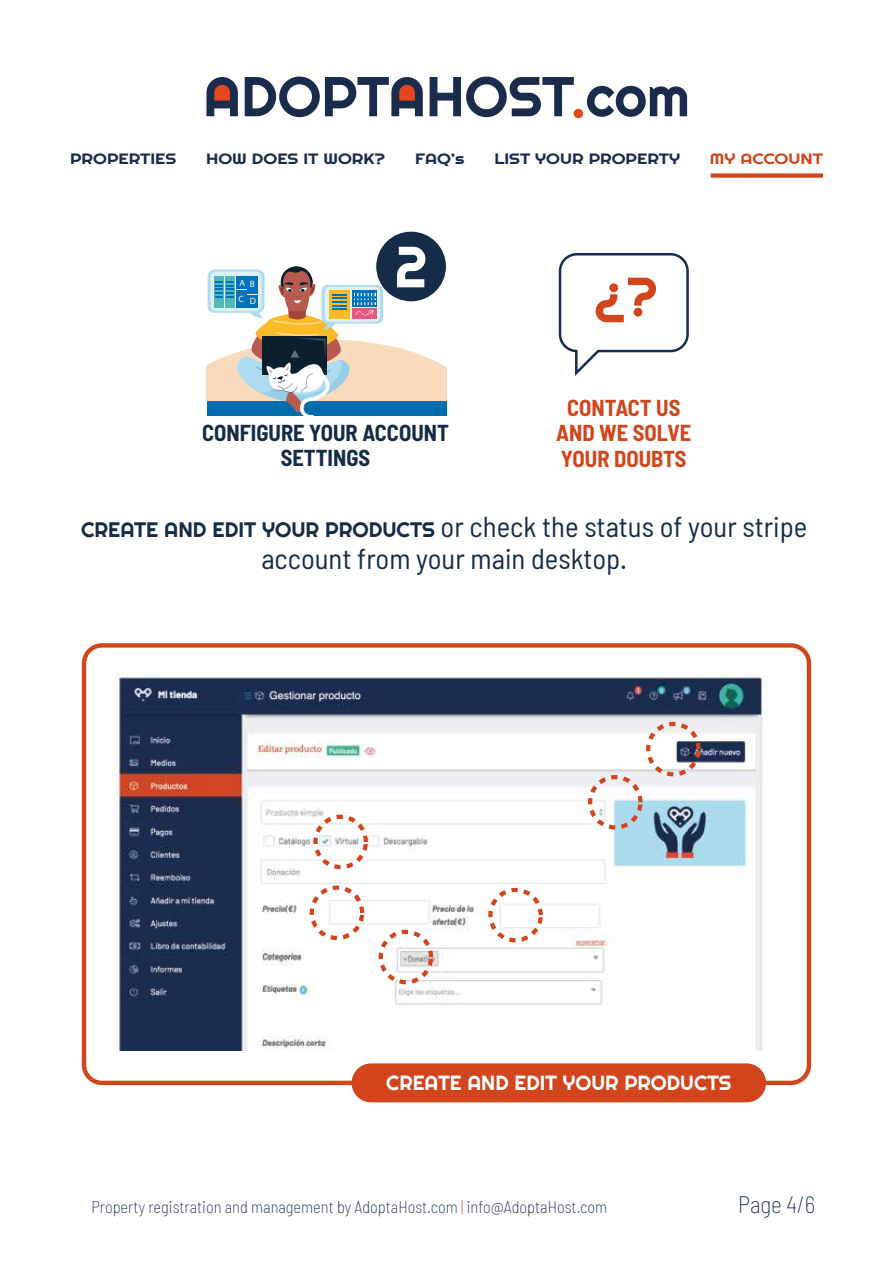
<style>
.page{position:relative;width:893px;height:1263px;background:#fff}
.page>*{position:absolute;margin:0;border:0;box-sizing:border-box;transform-origin:0 0}
.t1{font:57.9px "Righteous";color:#fff}
.t2{font:56.1px "Righteous";color:#1a2b4b}
.t3{font:52.95px "Righteous";color:#d2451d}
.t4{font:semi-condensed 28.65px/31.7px "Barlow";color:#142c47;text-align:center}
.t5{font:200 semi-condensed 23.25px "Barlow";color:#142c47}
.t6{font:700 semi-condensed 22.5px/25.5px "Barlow";color:#d2451d;text-align:center}
.t7{font:700 semi-condensed 22.5px/25.5px "Barlow";color:#142c47;text-align:center}
.t8{font:20.55px "Righteous";color:#fff}
.t9{font:200 semi-condensed 16.5px "Barlow";color:#142c47}
.t10{font:15px "Righteous";color:#182d4d;scale:1.19 1}
.t11{font:15px "Righteous";color:#d2451d;scale:1.19 1}
.t12{font:9.15px "Myriad Pro";color:#fbf7db}
.s1{color:#e4461d}
.s2{font-family:"Righteous";font-stretch:normal;font-size:21px}
.s3{color:#d2451d}
</style>
<div class="page">
<svg style="left:207px;top:266px;width:239px;height:150px"></svg>
<div style="left:237px;top:276px;width:10px;height:13px;background:#0073bc"></div>
<div style="left:237px;top:290px;width:10px;height:17px;background:#0073bc"></div>
<div style="left:248px;top:295px;width:10px;height:12px;background:#0073bc"></div>
<div style="left:248px;top:276px;width:10px;height:17px;background:#0073bc"></div>
<div style="left:376px;top:231px;width:70px;height:71px;background:#142c47;border-radius:50%"></div>
<div style="left:375px;top:230px;width:72px;height:72px;border:1px solid #fff;border-radius:50%"></div>
<div style="left:82px;top:643px;width:729px;height:442px;border:4px solid #d2451d;border-radius:18px"></div>
<div style="left:352px;top:1063px;width:414px;height:39px;background:#d2451d;border-radius:19px"></div>
<img style="left:115px;top:672px;width:649px;height:379px">
<div style="left:313px;top:815px;width:55px;height:54px;border:4px dashed #d2451d;border-radius:50%"></div>
<div style="left:588px;top:775px;width:55px;height:54px;border:4px dashed #d2451d;border-radius:50%"></div>
<div style="left:488px;top:888px;width:55px;height:54px;border:4px dashed #d2451d;border-radius:50%"></div>
<div style="left:310px;top:885px;width:54px;height:55px;border:4px dashed #d2451d;border-radius:50%"></div>
<div style="left:379px;top:930px;width:54px;height:54px;border:4px dashed #d2451d;border-radius:50%"></div>
<div style="left:646px;top:722px;width:55px;height:54px;border:4px dashed #d2451d;border-radius:50%"></div>
<div style="left:559px;top:253px;width:130px;height:99px;border:2px solid #182d4d;border-radius:17px"></div>
<div style="left:211px;top:81px;width:22px;height:25px;background:#e4461d;border-radius:10px"></div>
<div style="left:397px;top:81px;width:22px;height:25px;background:#e4461d;border-radius:10px"></div>
<div style="left:711px;top:173px;width:112px;height:5px;background:#d2451d"></div>
<h2 class="t2" style="left:203px;top:61px;width:488px">ADOPTAHOST<span class="s1">.</span>com</h2>
<p class="t10" style="left:70px;top:149px;width:91px">PROPERTIES</p>
<p class="t10" style="left:206px;top:149px;width:152px">HOW DOES IT WORK?</p>
<p class="t10" style="left:415px;top:149px;width:43px">FAQ’s</p>
<p class="t10" style="left:494px;top:149px;width:157px">LIST YOUR PROPERTY</p>
<p class="t11" style="left:710px;top:149px;width:96px">MY ACCOUNT</p>
<p class="t12" style="left:239px;top:277px;width:7px">A</p>
<p class="t12" style="left:250px;top:279px;width:7px">B</p>
<p class="t12" style="left:239px;top:293px;width:7px">C</p>
<p class="t12" style="left:250px;top:296px;width:8px">D</p>
<h1 class="t1" style="left:395px;top:230px;width:35px">2</h1>
<p class="t7" style="left:202px;top:418px;width:248px">CONFIGURE YOUR ACCOUNT<br>SETTINGS</p>
<h3 class="t3" style="left:594px;top:263px;width:65px">¿?</h3>
<p class="t6" style="left:556px;top:393px;width:137px">CONTACT US<br>AND WE SOLVE<br>YOUR DOUBTS</p>
<p class="t4" style="left:81px;top:511px;width:728px"><span class="s2">CREATE AND EDIT YOUR PRODUCTS</span> or check the status of your stripe account from your main desktop.</p>
<p class="t8" style="left:386px;top:1069px;width:347px">CREATE AND EDIT YOUR PRODUCTS</p>
<p class="t9" style="left:91px;top:1195px;width:517px">Property registration and management by AdoptaHost.com <span class="s3">|</span> info@AdoptaHost.com</p>
<p class="t5" style="left:738px;top:1188px;width:78px">Page 4/6</p>
</div>
